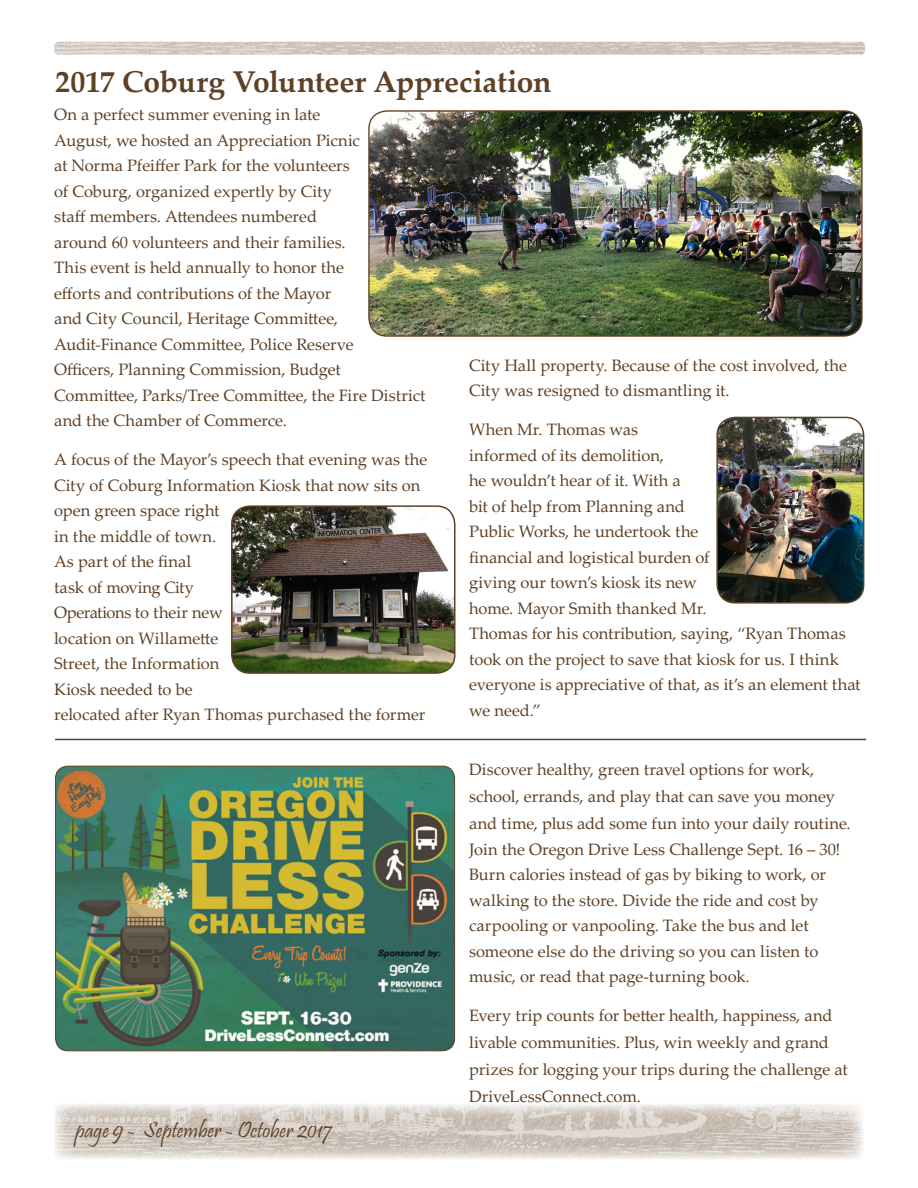
<style>
.page{position:relative;width:918px;height:1188px;background:#fff}
.page>*{position:absolute;margin:0;border:0;box-sizing:border-box;transform-origin:0 0}
.t1{font:700 30px "Palatino Linotype";letter-spacing:-.005em;color:#5e4025}
.t2{font:22.5px "Pristina";color:#5e4025}
.Article_Text{font:16.5px/25.5px "Palatino Linotype";letter-spacing:-.005em;color:#5e4025}
</style>
<div class="page">
<img style="left:54px;top:1104px;width:809px;height:55px">
<img style="left:54px;top:42px;width:811px;height:13px">
<img style="left:56px;top:766px;width:399px;height:285px">
<div style="left:55px;top:766px;width:400px;height:285px;border:1px solid #5e4025;border-radius:12px"></div>
<img style="left:369px;top:112px;width:492px;height:224px">
<div style="left:368px;top:110px;width:495px;height:227px;border:1px solid #5e4025;border-radius:18px"></div>
<img style="left:232px;top:506px;width:223px;height:167px">
<div style="left:231px;top:505px;width:224px;height:169px;border:2px solid #5e4025;border-radius:18px"></div>
<img style="left:717px;top:417px;width:147px;height:184px">
<div style="left:716px;top:417px;width:148px;height:187px;border:2px solid #5e4025;border-radius:18px"></div>
<hr style="left:55px;top:739px;width:811px;height:1px;background:#5e4025">
<p class="t1" style="left:55px;top:60px;width:498px">2017 Coburg Volunteer Appreciation</p>
<p class="Article_Text" style="left:54px;top:101px;width:373px">On a perfect summer evening in late<br>August, we hosted an Appreciation Picnic<br>at Norma Pfeiffer Park for the volunteers<br>of Coburg, organized expertly by City<br>staff members. Attendees numbered<br>around 60 volunteers and their families.<br>This event is held annually to honor the<br>efforts and contributions of the Mayor<br>and City Council, Heritage Committee, Audit-Finance Committee, Police Reserve<br>Officers, Planning Commission, Budget Committee, Parks/Tree Committee, the Fire District and the Chamber of Commerce.</p>
<p class="Article_Text" style="left:54px;top:446px;width:375px">A focus of the Mayor’s speech that evening was the<br>City of Coburg Information Kiosk that now sits on open green space right<br>in the middle of town.<br>As part of the final<br>task of moving City<br>Operations to their new<br>location on Willamette<br>Street, the Information<br>Kiosk needed to be<br>relocated after Ryan Thomas purchased the former</p>
<h2 class="t2" style="left:76px;top:1117px;width:257px">page 9 - September - October 2017</h2>
<p class="Article_Text" style="left:469px;top:352px;width:379px">City Hall property. Because of the cost involved, the<br>City was resigned to dismantling it.</p>
<p class="Article_Text" style="left:469px;top:416px;width:393px">When Mr. Thomas was<br>informed of its demolition,<br>he wouldn’t hear of it. With a<br>bit of help from Planning and<br>Public Works, he undertook the<br>financial and logistical burden of<br>giving our town’s kiosk its new<br>home. Mayor Smith thanked Mr.<br>Thomas for his contribution, saying, “Ryan Thomas took on the project to save that kiosk for us. I think everyone is appreciative of that, as it’s an element that we need.”</p>
<p class="Article_Text" style="left:469px;top:755px;width:383px;line-height:27px">Discover healthy, green travel options for work, school, errands, and play that can save you money and time, plus add some fun into your daily routine.</p>
<p class="Article_Text" style="left:469px;top:836px;width:373px">Join the Oregon Drive Less Challenge Sept. 16 – 30!<br>Burn calories instead of gas by biking to work, or walking to the store. Divide the ride and cost by carpooling or vanpooling. Take the bus and let someone else do the driving so you can listen to music, or read that page-turning book.</p>
<p class="Article_Text" style="left:469px;top:1001px;width:380px;line-height:27px">Every trip counts for better health, happiness, and livable communities. Plus, win weekly and grand prizes for logging your trips during the challenge at DriveLessConnect.com.</p>
</div>
